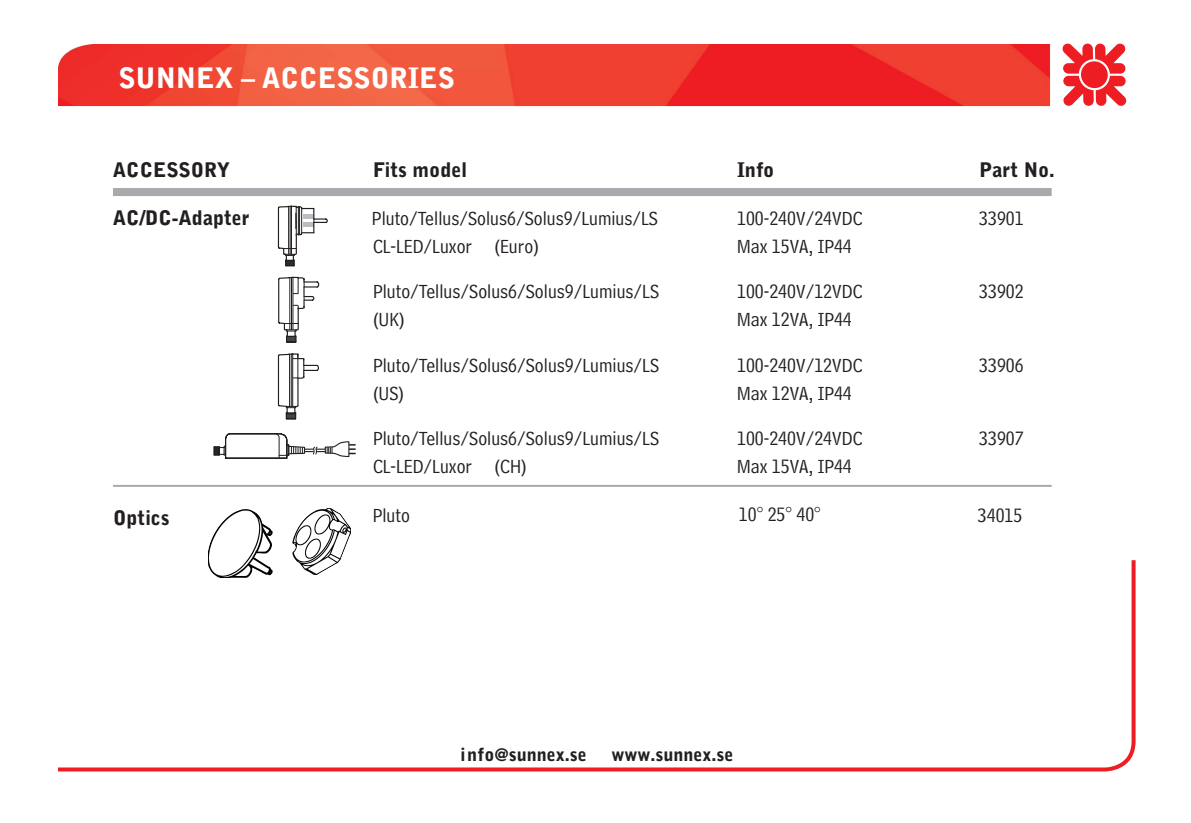
<style>
.page{position:relative;width:1191px;height:823px;background:#fff}
.page>*{position:absolute;margin:0;border:0;box-sizing:border-box;transform-origin:0 0}
.t1{font:900 28px "Bell Gothic";color:#fff}
.t2{font:20px "Bell Centennial Address";color:#231f20}
.t3{font:900 20px "Bell Gothic";color:#231f20}
.t4{font:20px "Bell Centennial Std Address";color:#231f20}
.t5{font:900 20px "Bell Gothic Std";color:#231f20}
.t6{font:900 18px "Bell Gothic Std";color:#231f20}
</style>
<div class="page">
<img style="left:58px;top:44px;width:992px;height:62px">
<div style="left:113px;top:188px;width:938px;height:8px;background:#a8a9ad"></div>
<svg style="left:277px;top:205px;width:51px;height:62px"></svg>
<svg style="left:278px;top:276px;width:41px;height:67px"></svg>
<svg style="left:213px;top:353px;width:142px;height:106px"></svg>
<svg style="left:1062px;top:43px;width:64px;height:63px"></svg>
<svg style="left:58px;top:560px;width:1077px;height:211px"></svg>
<img style="left:291px;top:508px;width:59px;height:69px">
<img style="left:208px;top:509px;width:67px;height:68px">
<hr style="left:113px;top:484px;width:938px;height:2px;background:#a8a9ad">
<h1 class="t1" style="left:118px;top:62px;width:338px">SUNNEX – ACCESSORIES</h1>
<p class="t3" style="left:113px;top:158px;width:119px">ACCESSORY</p>
<p class="t3" style="left:373px;top:158px;width:95px">Fits model</p>
<p class="t3" style="left:737px;top:158px;width:39px">Info</p>
<p class="t3" style="left:979px;top:158px;width:77px">Part No.</p>
<p class="t3" style="left:113px;top:206px;width:138px">AC/DC-Adapter</p>
<p class="t2" style="left:372px;top:206px;width:287px">Pluto/Tellus/Solus6/Solus9/Lumius/LS</p>
<p class="t2" style="left:737px;top:206px;width:127px">100-240V/24VDC</p>
<p class="t2" style="left:979px;top:206px;width:46px">33901</p>
<p class="t2" style="left:373px;top:234px;width:167px">CL-LED/Luxor (Euro)</p>
<p class="t2" style="left:737px;top:234px;width:116px">Max 15VA, IP44</p>
<p class="t2" style="left:373px;top:280px;width:288px">Pluto/Tellus/Solus6/Solus9/Lumius/LS</p>
<p class="t2" style="left:737px;top:280px;width:127px">100-240V/12VDC</p>
<p class="t2" style="left:979px;top:280px;width:46px">33902</p>
<p class="t2" style="left:373px;top:308px;width:33px">(UK)</p>
<p class="t2" style="left:737px;top:308px;width:116px">Max 12VA, IP44</p>
<p class="t2" style="left:373px;top:353px;width:288px">Pluto/Tellus/Solus6/Solus9/Lumius/LS</p>
<p class="t2" style="left:737px;top:353px;width:127px">100-240V/12VDC</p>
<p class="t2" style="left:979px;top:353px;width:46px">33906</p>
<p class="t2" style="left:373px;top:381px;width:33px">(US)</p>
<p class="t2" style="left:737px;top:381px;width:116px">Max 12VA, IP44</p>
<p class="t2" style="left:373px;top:426px;width:288px">Pluto/Tellus/Solus6/Solus9/Lumius/LS</p>
<p class="t2" style="left:737px;top:426px;width:127px">100-240V/24VDC</p>
<p class="t2" style="left:979px;top:426px;width:46px">33907</p>
<p class="t2" style="left:373px;top:454px;width:155px">CL-LED/Luxor (CH)</p>
<p class="t2" style="left:737px;top:454px;width:116px">Max 15VA, IP44</p>
<p class="t5" style="left:113px;top:505px;width:58px">Optics</p>
<p class="t4" style="left:373px;top:503px;width:39px">Pluto</p>
<p class="t4" style="left:739px;top:502px;width:83px">10° 25° 40°</p>
<p class="t4" style="left:978px;top:503px;width:46px">34015</p>
<p class="t6" style="left:460px;top:743px;width:128px">info@sunnex.se</p>
<p class="t6" style="left:611px;top:743px;width:124px">www.sunnex.se</p>
</div>
